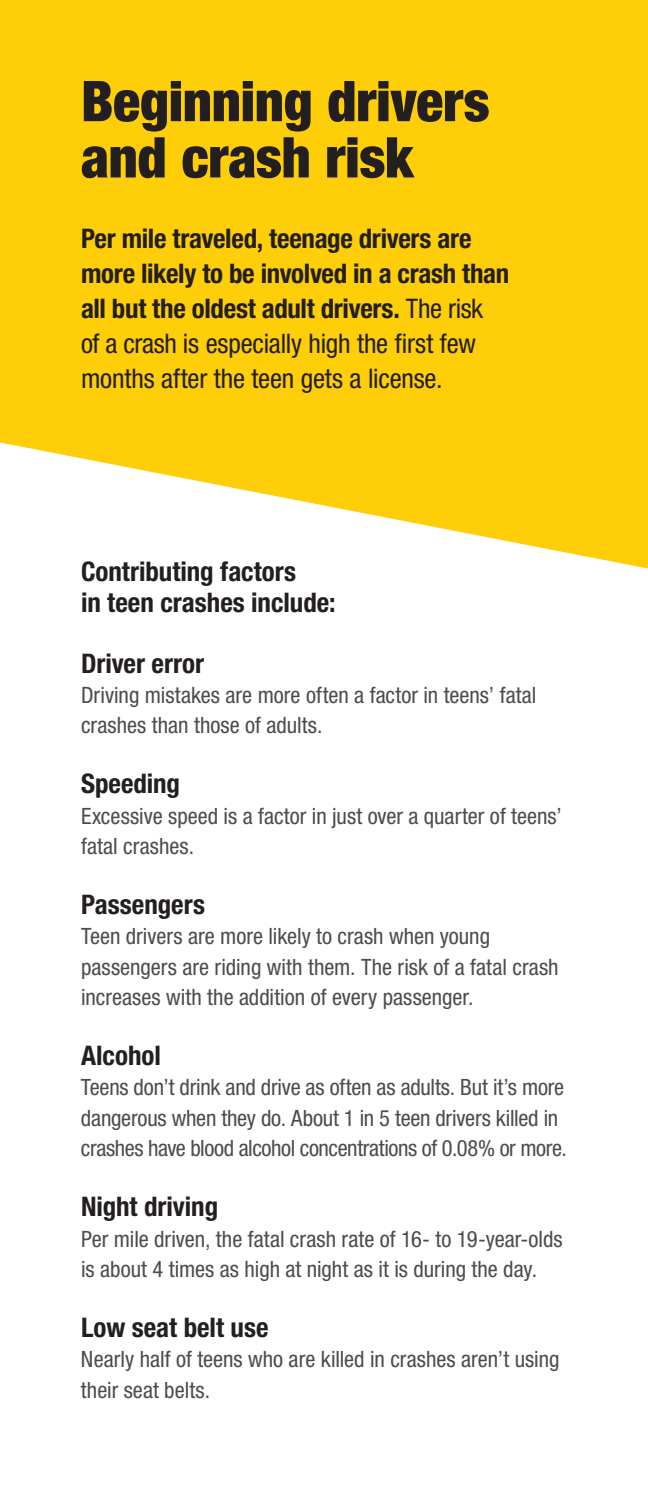
<style>
.page{position:relative;width:648px;height:1499px;background:#fff}
.page>*{position:absolute;margin:0;border:0;box-sizing:border-box;transform-origin:0 0}
.H1__with_no_H2_follo{font:900 condensed 56.25px/56.2px "Helvetica Neue LT Pro";letter-spacing:-.005em;color:#231f20}
.H1__with_no_H2_follo-2{font:700 condensed 27px/34.9px "Helvetica Neue LT Pro";letter-spacing:-.005em;color:#231f20}
.H1__with_no_H2_follo-3{font:condensed 22.5px/30.4px "Helvetica Neue LT Pro";color:#4b4c4d}
.s1{font-weight:400}
</style>
<div class="page">
<svg style="left:0;top:0;width:648px;height:568px;background:#fed323"></svg>
<p class="H1__with_no_H2_follo" style="left:81px;top:72px;width:410px">Beginning drivers and crash risk</p>
<p class="H1__with_no_H2_follo-2" style="left:81px;top:221px;width:430px">Per mile traveled, teenage drivers are more likely to be involved in a crash than all but the oldest adult drivers. <span class="s1">The risk<br>of a crash is especially high the first few months after the teen gets a license.</span></p>
<p class="H1__with_no_H2_follo-2" style="left:81px;top:556px;width:256px;line-height:30.4px">Contributing factors<br>in teen crashes include:</p>
<p class="H1__with_no_H2_follo-2" style="left:81px;top:645px;width:125px">Driver error</p>
<p class="H1__with_no_H2_follo-3" style="left:81px;top:679px;width:457px">Driving mistakes are more often a factor in teens’ fatal crashes than those of adults.</p>
<p class="H1__with_no_H2_follo-2" style="left:81px;top:766px;width:101px">Speeding</p>
<p class="H1__with_no_H2_follo-3" style="left:81px;top:800px;width:482px">Excessive speed is a factor in just over a quarter of teens’ fatal crashes.</p>
<p class="H1__with_no_H2_follo-2" style="left:81px;top:886px;width:125px">Passengers</p>
<p class="H1__with_no_H2_follo-3" style="left:81px;top:921px;width:479px">Teen drivers are more likely to crash when young passengers are riding with them. The risk of a fatal crash increases with the addition of every passenger.</p>
<p class="H1__with_no_H2_follo-2" style="left:81px;top:1037px;width:81px">Alcohol</p>
<p class="H1__with_no_H2_follo-3" style="left:81px;top:1072px;width:487px">Teens don’t drink and drive as often as adults. But it’s more dangerous when they do. About 1 in 5 teen drivers killed in crashes have blood alcohol concentrations of 0.08% or more.</p>
<p class="H1__with_no_H2_follo-2" style="left:81px;top:1188px;width:139px">Night driving</p>
<p class="H1__with_no_H2_follo-3" style="left:81px;top:1223px;width:483px">Per mile driven, the fatal crash rate of 16- to 19-year-olds is about 4 times as high at night as it is during the day.</p>
<p class="H1__with_no_H2_follo-2" style="left:81px;top:1309px;width:189px">Low seat belt use</p>
<p class="H1__with_no_H2_follo-3" style="left:81px;top:1344px;width:480px">Nearly half of teens who are killed in crashes aren’t using their seat belts.</p>
</div>
